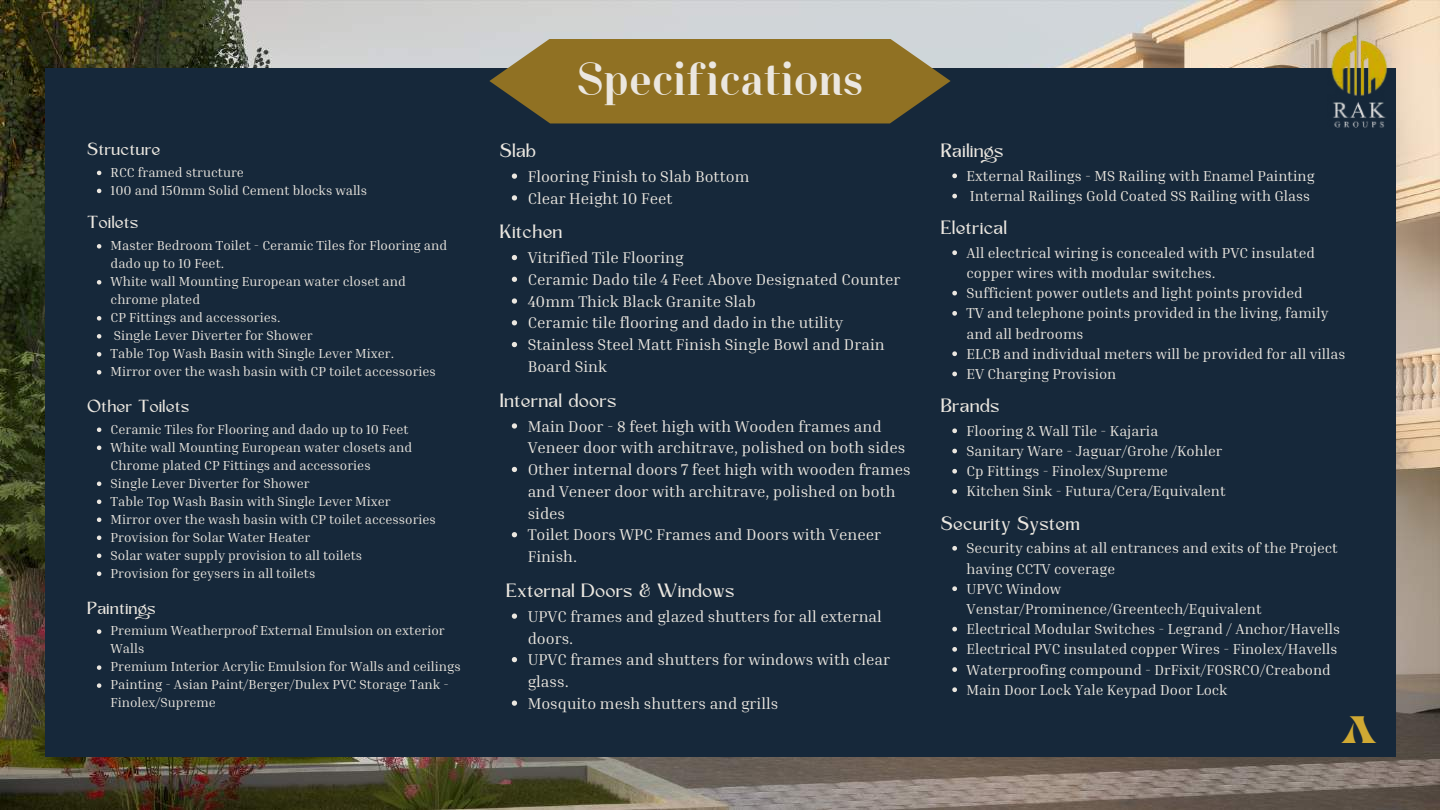
<style>
.page{position:relative;width:1440px;height:810px;background:#fff}
.page>*{position:absolute;margin:0;border:0;box-sizing:border-box;transform-origin:0 0}
.t1{font:50px "Lynx TH Serif";color:#ebe7e0}
.t2{font:38.2px "Avestrage";color:#d0a933}
.t3{font:18px "Kingred Serif";color:#ebe7e0}
.t4{font:16.3px "Kingred Serif";color:#ebe7e0}
.t5{font:16px/21.8px "Inria Serif";color:#ebe7e0}
.t6{font:14.7px/20.2px "Inria Serif";color:#ebe7e0}
.t7{font:13.4px/18px "Inria Serif";color:#ebe7e0}
</style>
<div class="page">
<img style="left:0;top:0;width:1440px;height:810px">
<div style="left:45px;top:68px;width:1350px;height:689px;background:#16283a"></div>
<svg style="left:512px;top:174px;width:5px;height:5px"></svg>
<svg style="left:512px;top:195px;width:5px;height:6px"></svg>
<svg style="left:512px;top:255px;width:5px;height:5px"></svg>
<svg style="left:512px;top:277px;width:5px;height:5px"></svg>
<svg style="left:512px;top:298px;width:5px;height:6px"></svg>
<svg style="left:512px;top:320px;width:5px;height:5px"></svg>
<svg style="left:512px;top:342px;width:5px;height:5px"></svg>
<svg style="left:512px;top:423px;width:5px;height:6px"></svg>
<svg style="left:512px;top:467px;width:5px;height:5px"></svg>
<svg style="left:512px;top:532px;width:5px;height:5px"></svg>
<svg style="left:512px;top:614px;width:5px;height:5px"></svg>
<svg style="left:512px;top:657px;width:5px;height:5px"></svg>
<svg style="left:512px;top:701px;width:5px;height:5px"></svg>
<svg style="left:952px;top:174px;width:5px;height:4px"></svg>
<svg style="left:952px;top:194px;width:5px;height:4px"></svg>
<svg style="left:952px;top:250px;width:5px;height:5px"></svg>
<svg style="left:952px;top:291px;width:5px;height:4px"></svg>
<svg style="left:952px;top:311px;width:5px;height:5px"></svg>
<svg style="left:952px;top:351px;width:5px;height:5px"></svg>
<svg style="left:952px;top:372px;width:5px;height:4px"></svg>
<svg style="left:952px;top:428px;width:5px;height:5px"></svg>
<svg style="left:952px;top:449px;width:5px;height:4px"></svg>
<svg style="left:952px;top:469px;width:5px;height:5px"></svg>
<svg style="left:952px;top:489px;width:5px;height:5px"></svg>
<svg style="left:952px;top:546px;width:5px;height:5px"></svg>
<svg style="left:952px;top:586px;width:5px;height:5px"></svg>
<svg style="left:952px;top:627px;width:5px;height:4px"></svg>
<svg style="left:952px;top:647px;width:5px;height:5px"></svg>
<svg style="left:952px;top:667px;width:5px;height:5px"></svg>
<svg style="left:952px;top:687px;width:5px;height:5px"></svg>
<svg style="left:97px;top:171px;width:4px;height:4px"></svg>
<svg style="left:97px;top:189px;width:4px;height:4px"></svg>
<svg style="left:97px;top:244px;width:4px;height:5px"></svg>
<svg style="left:97px;top:280px;width:4px;height:5px"></svg>
<svg style="left:97px;top:316px;width:4px;height:5px"></svg>
<svg style="left:97px;top:334px;width:4px;height:5px"></svg>
<svg style="left:97px;top:352px;width:4px;height:5px"></svg>
<svg style="left:97px;top:370px;width:4px;height:5px"></svg>
<svg style="left:97px;top:428px;width:4px;height:4px"></svg>
<svg style="left:97px;top:446px;width:4px;height:4px"></svg>
<svg style="left:97px;top:482px;width:4px;height:4px"></svg>
<svg style="left:97px;top:500px;width:4px;height:4px"></svg>
<svg style="left:97px;top:518px;width:4px;height:4px"></svg>
<svg style="left:97px;top:536px;width:4px;height:4px"></svg>
<svg style="left:97px;top:554px;width:4px;height:4px"></svg>
<svg style="left:97px;top:572px;width:4px;height:4px"></svg>
<svg style="left:97px;top:629px;width:4px;height:5px"></svg>
<svg style="left:97px;top:665px;width:4px;height:5px"></svg>
<svg style="left:97px;top:683px;width:4px;height:5px"></svg>
<svg style="left:489px;top:39px;width:462px;height:84px;background:#8a712f"></svg>
<img style="left:1326px;top:32px;width:66px;height:64px">
<img style="left:1333px;top:100px;width:73px;height:30px">
<p class="t4" style="left:88px;top:143px;width:75px">Structure</p>
<p class="t7" style="left:111px;top:163px;width:258px">RCC framed structure<br>100 and 150mm Solid Cement blocks walls</p>
<p class="t4" style="left:88px;top:216px;width:53px">Toilets</p>
<p class="t7" style="left:111px;top:236px;width:338px">Master Bedroom Toilet - Ceramic Tiles for Flooring and dado up to 10 Feet.<br>White wall Mounting European water closet and chrome plated<br>CP Fittings and accessories.<br>Single Lever Diverter for Shower<br>Table Top Wash Basin with Single Lever Mixer.<br>Mirror over the wash basin with CP toilet accessories</p>
<p class="t4" style="left:88px;top:400px;width:104px">Other Toilets</p>
<p class="t7" style="left:111px;top:419px;width:327px">Ceramic Tiles for Flooring and dado up to 10 Feet White wall Mounting European water closets and Chrome plated CP Fittings and accessories<br>Single Lever Diverter for Shower<br>Table Top Wash Basin with Single Lever Mixer<br>Mirror over the wash basin with CP toilet accessories Provision for Solar Water Heater<br>Solar water supply provision to all toilets<br>Provision for geysers in all toilets</p>
<p class="t4" style="left:88px;top:601px;width:70px">Paintings</p>
<p class="t7" style="left:111px;top:621px;width:352px">Premium Weatherproof External Emulsion on exterior Walls<br>Premium Interior Acrylic Emulsion for Walls and ceilings Painting - Asian Paint/Berger/Dulex PVC Storage Tank - Finolex/Supreme</p>
<h1 class="t1" style="left:577px;top:57px;width:288px">Specifications</h1>
<h3 class="t3" style="left:501px;top:144px;width:38px">Slab</h3>
<p class="t5" style="left:528px;top:165px;width:223px">Flooring Finish to Slab Bottom<br>Clear Height 10 Feet</p>
<h3 class="t3" style="left:501px;top:225px;width:64px">Kitchen</h3>
<p class="t5" style="left:528px;top:246px;width:374px">Vitrified Tile Flooring<br>Ceramic Dado tile 4 Feet Above Designated Counter 40mm Thick Black Granite Slab<br>Ceramic tile flooring and dado in the utility Stainless Steel Matt Finish Single Bowl and Drain Board Sink</p>
<h3 class="t3" style="left:501px;top:393px;width:118px">Internal doors</h3>
<p class="t5" style="left:528px;top:415px;width:384px">Main Door - 8 feet high with Wooden frames and Veneer door with architrave, polished on both sides Other internal doors 7 feet high with wooden frames and Veneer door with architrave, polished on both sides<br>Toilet Doors WPC Frames and Doors with Veneer Finish.</p>
<h3 class="t3" style="left:507px;top:584px;width:230px">External Doors &amp; Windows</h3>
<p class="t5" style="left:528px;top:605px;width:364px">UPVC frames and glazed shutters for all external doors.<br>UPVC frames and shutters for windows with clear glass.<br>Mosquito mesh shutters and grills</p>
<h3 class="t3" style="left:942px;top:144px;width:65px">Railings</h3>
<p class="t6" style="left:967px;top:165px;width:350px">External Railings - MS Railing with Enamel Painting<br>Internal Railings Gold Coated SS Railing with Glass</p>
<h3 class="t3" style="left:942px;top:221px;width:68px">Eletrical</h3>
<p class="t6" style="left:967px;top:242px;width:380px">All electrical wiring is concealed with PVC insulated copper wires with modular switches.<br>Sufficient power outlets and light points provided<br>TV and telephone points provided in the living, family and all bedrooms<br>ELCB and individual meters will be provided for all villas EV Charging Provision</p>
<h3 class="t3" style="left:942px;top:399px;width:60px">Brands</h3>
<p class="t6" style="left:967px;top:420px;width:261px">Flooring &amp; Wall Tile - Kajaria<br>Sanitary Ware - Jaguar/Grohe /Kohler Cp Fittings - Finolex/Supreme<br>Kitchen Sink - Futura/Cera/Equivalent</p>
<h3 class="t3" style="left:942px;top:516px;width:141px">Security System</h3>
<p class="t6" style="left:967px;top:538px;width:375px">Security cabins at all entrances and exits of the Project having CCTV coverage<br>UPVC Window Venstar/Prominence/Greentech/Equivalent<br>Electrical Modular Switches - Legrand / Anchor/Havells Electrical PVC insulated copper Wires - Finolex/Havells Waterproofing compound - DrFixit/FOSRCO/Creabond Main Door Lock Yale Keypad Door Lock</p>
<h2 class="t2" style="left:1341px;top:705px;width:37px">A</h2>
</div>
